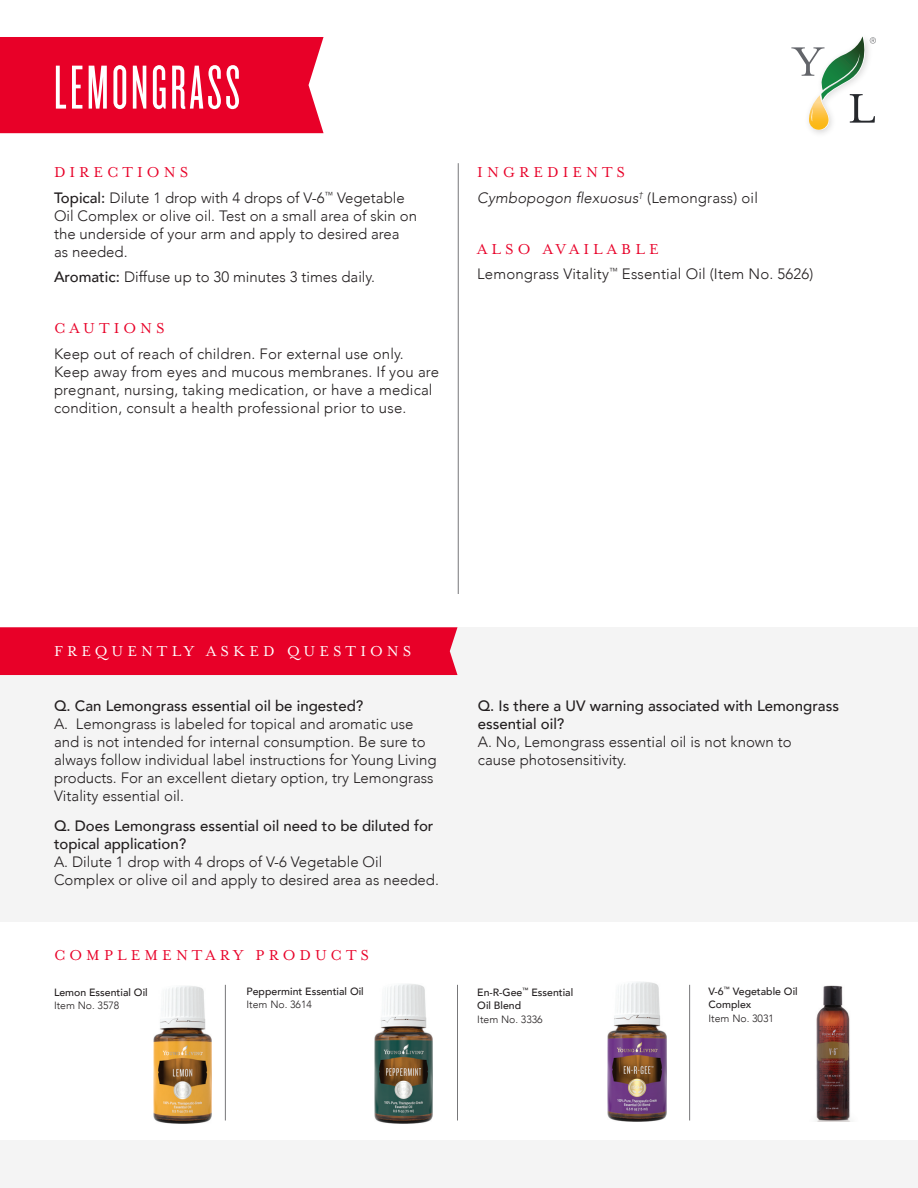
<style>
.page{position:relative;width:918px;height:1188px;background:#fff}
.page>*{position:absolute;margin:0;border:0;box-sizing:border-box;transform-origin:0 0}
.t1{font:64.5px "Knockout 26 Junior Flywght";letter-spacing:.05em;color:#fff}
.t2{font:16.5px "Mrs Eaves OT";letter-spacing:.25em;color:#e80028}
.t3{font:16.5px "Mrs Eaves OT";letter-spacing:.25em;color:#fff}
.t4{font:300 15px/18px "Avenir";color:#231f20}
.t5{font:italic 300 15px "Avenir";letter-spacing:.01em;color:#231f20}
.t6{font:500 10.5px/13.5px "Avenir";color:#231f20}
.t7{font:300 10.5px "Avenir";color:#231f20}
.s1{font-weight:500}
.s2{font-style:normal}
</style>
<div class="page">
<img style="left:153px;top:986px;width:58px;height:138px">
<img style="left:374px;top:984px;width:59px;height:140px">
<img style="left:608px;top:982px;width:58px;height:139px">
<img style="left:816px;top:985px;width:34px;height:136px">
<div style="left:0;top:627px;width:918px;height:295px;background:#f4f4f4"></div>
<div style="left:0;top:37px;width:324px;height:96px;background:#e80028"></div>
<div style="left:0;top:627px;width:458px;height:48px;background:#e80028"></div>
<hr style="left:458px;top:163px;width:1px;height:431px;background:#777779">
<svg style="left:791px;top:36px;width:85px;height:94px"></svg>
<hr style="left:225px;top:985px;width:1px;height:135px;background:#777779">
<hr style="left:457px;top:985px;width:1px;height:135px;background:#777779">
<hr style="left:689px;top:985px;width:1px;height:135px;background:#777779">
<div style="left:0;top:1140px;width:918px;height:48px;background:#f4f4f4"></div>
<p class="t1" style="left:54px;top:52px;width:188px">LEMONGRASS</p>
<p class="t2" style="left:54px;top:163px;width:136px">DIRECTIONS</p>
<p class="t4" style="left:54px;top:188px;width:365px"><span class="s1">Topical:</span> Dilute 1 drop with 4 drops of V-6<sup>™</sup> Vegetable Oil Complex or olive oil. Test on a small area of skin on the underside of your arm and apply to desired area as needed.</p>
<p class="t4" style="left:54px;top:268px;width:323px"><span class="s1">Aromatic:</span> Diffuse up to 30 minutes 3 times daily.</p>
<p class="t2" style="left:54px;top:319px;width:112px">CAUTIONS</p>
<p class="t4" style="left:54px;top:344px;width:387px">Keep out of reach of children. For external use only.<br>Keep away from eyes and mucous membranes. If you are pregnant, nursing, taking medication, or have a medical condition, consult a health professional prior to use.</p>
<p class="t2" style="left:477px;top:163px;width:149px">INGREDIENTS</p>
<p class="t5" style="left:477px;top:189px;width:282px">Cymbopogon flexuosus<sup>†</sup> <span class="s2">(Lemongrass) oil</span></p>
<p class="t2" style="left:477px;top:240px;width:183px">ALSO AVAILABLE</p>
<p class="t4" style="left:477px;top:265px;width:338px">Lemongrass Vitality<sup>™</sup> Essential Oil (Item No. 5626)</p>
<p class="t3" style="left:54px;top:642px;width:359px">FREQUENTLY ASKED QUESTIONS</p>
<p class="t4" style="left:54px;top:697px;width:384px"><span class="s1">Q. Can Lemongrass essential oil be ingested?<br></span>A. Lemongrass is labeled for topical and aromatic use and is not intended for internal consumption. Be sure to always follow individual label instructions for Young Living products. For an excellent dietary option, try Lemongrass Vitality essential oil.</p>
<p class="t4" style="left:54px;top:817px;width:386px"><span class="s1">Q. Does Lemongrass essential oil need to be diluted for topical application?<br></span>A. Dilute 1 drop with 4 drops of V-6 Vegetable Oil Complex or olive oil and apply to desired area as needed.</p>
<p class="t2" style="left:54px;top:946px;width:317px">COMPLEMENTARY PRODUCTS</p>
<p class="t6" style="left:54px;top:985px;width:95px">Lemon Essential Oil</p>
<p class="t7" style="left:54px;top:999px;width:67px">Item No. 3578</p>
<p class="t6" style="left:247px;top:984px;width:119px">Peppermint Essential Oil</p>
<p class="t7" style="left:247px;top:998px;width:67px">Item No. 3614</p>
<p class="t4" style="left:478px;top:697px;width:363px"><span class="s1">Q. Is there a UV warning associated with Lemongrass essential oil?<br></span>A. No, Lemongrass essential oil is not known to<br>cause photosensitivity.</p>
<p class="t6" style="left:477px;top:985px;width:97px">En-R-Gee<sup>™</sup> Essential<br>Oil Blend</p>
<p class="t7" style="left:477px;top:1013px;width:67px">Item No. 3336</p>
<p class="t6" style="left:709px;top:984px;width:91px">V-6<sup>™</sup> Vegetable Oil<br>Complex</p>
<p class="t7" style="left:709px;top:1012px;width:67px">Item No. 3031</p>
</div>
